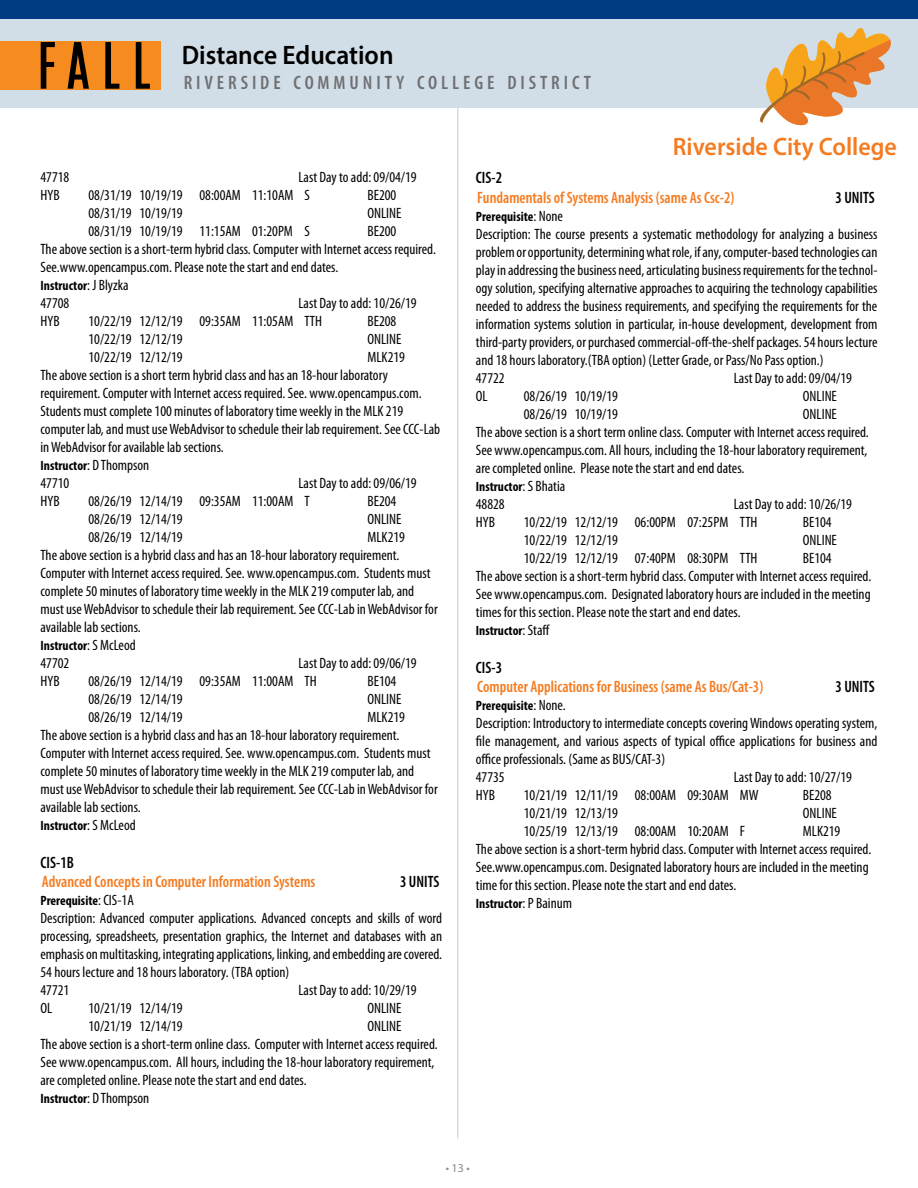
<style>
.page{position:relative;width:918px;height:1188px;background:#fff}
.page>*{position:absolute;margin:0;border:0;box-sizing:border-box;transform-origin:0 0}
.t1{font:600 26.85px "Myriad Pro";color:#000;scale:.95 1}
.t2{font:600 25.2px "Myriad Pro";color:#f47b20;scale:.95 1}
.t3{font:600 condensed 19.5px "Myriad Pro";letter-spacing:.2em;color:#6f7073}
.t4{font:600 condensed 16.5px "Myriad Pro";color:#f47b20;scale:.95 1}
.t5{font:600 condensed 16.5px "Myriad Pro";color:#000;scale:.95 1}
.t6{font:condensed 15px/18px "Myriad Pro";color:#000}
.t7{font:700 condensed 13.5px "Myriad Pro";color:#000}
.t8{font:12px "Myriad Pro";color:#888a8c}
.s1{font-weight:400;font-size:15px}
</style>
<div class="page">
<hr style="left:457px;top:84px;width:1px;height:1054px;background:#c7c8ca">
<div style="left:0;top:0;width:918px;height:108px;background:#d1dee7"></div>
<div style="left:0;top:0;width:918px;height:18px;background:#003c83"></div>
<svg style="left:760px;top:28px;width:131px;height:98px"></svg>
<div style="left:0;top:41px;width:160px;height:48px;background:#f68b1f"></div>
<svg style="left:41px;top:42px;width:109px;height:47px"></svg>
<h1 class="t1" style="left:182px;top:38px;width:225px">Distance Education</h1>
<h3 class="t3" style="left:184px;top:71px;width:409px">RIVERSIDE COMMUNITY COLLEGE DISTRICT</h3>
<h2 class="t2" style="left:673px;top:131px;width:237px">Riverside City College</h2>
<p class="t6" style="left:40px;top:168px;width:30px">47718</p>
<p class="t6" style="left:298px;top:168px;width:120px">Last Day to add: 09/04/19</p>
<p class="t6" style="left:40px;top:186px;width:21px">HYB</p>
<p class="t6" style="left:88px;top:186px;width:223px">08/31/19 10/19/19 08:00AM 11:10AM S</p>
<p class="t6" style="left:368px;top:186px;width:30px">BE200</p>
<p class="t6" style="left:88px;top:204px;width:96px">08/31/19 10/19/19</p>
<p class="t6" style="left:368px;top:204px;width:36px">ONLINE</p>
<p class="t6" style="left:88px;top:222px;width:223px">08/31/19 10/19/19 11:15AM 01:20PM S</p>
<p class="t6" style="left:40px;top:222px;width:397px;text-indent:327px">BE200<br>The above section is a short-term hybrid class. Computer with Internet access required.<br>See.www.opencampus.com. Please note the start and end dates.</p>
<p class="t7" style="left:40px;top:277px;width:90px">Instructor<span class="s1">: J Blyzka</span></p>
<p class="t6" style="left:41px;top:294px;width:30px">47708</p>
<p class="t6" style="left:299px;top:294px;width:120px">Last Day to add: 10/26/19</p>
<p class="t6" style="left:41px;top:312px;width:21px">HYB</p>
<p class="t6" style="left:89px;top:312px;width:235px">10/22/19 12/12/19 09:35AM 11:05AM TTH</p>
<p class="t6" style="left:368px;top:312px;width:30px">BE208</p>
<p class="t6" style="left:89px;top:330px;width:96px">10/22/19 12/12/19</p>
<p class="t6" style="left:368px;top:330px;width:36px">ONLINE</p>
<p class="t6" style="left:89px;top:348px;width:96px">10/22/19 12/12/19</p>
<p class="t6" style="left:41px;top:348px;width:401px;text-indent:327px">MLK219<br>The above section is a short term hybrid class and has an 18-hour laboratory requirement. Computer with Internet access required. See. www.opencampus.com.<br>Students must complete 100 minutes of laboratory time weekly in the MLK 219 computer lab, and must use WebAdvisor to schedule their lab requirement. See CCC-Lab in WebAdvisor for available lab sections.</p>
<p class="t7" style="left:40px;top:457px;width:110px">Instructor<span class="s1">: D Thompson</span></p>
<p class="t6" style="left:41px;top:474px;width:30px">47710</p>
<p class="t6" style="left:299px;top:474px;width:120px">Last Day to add: 09/06/19</p>
<p class="t6" style="left:41px;top:492px;width:21px">HYB</p>
<p class="t6" style="left:89px;top:492px;width:223px">08/26/19 12/14/19 09:35AM 11:00AM T</p>
<p class="t6" style="left:368px;top:492px;width:30px">BE204</p>
<p class="t6" style="left:89px;top:510px;width:96px">08/26/19 12/14/19</p>
<p class="t6" style="left:368px;top:510px;width:36px">ONLINE</p>
<p class="t6" style="left:89px;top:528px;width:96px">08/26/19 12/14/19</p>
<p class="t6" style="left:41px;top:528px;width:399px;text-indent:327px">MLK219<br>The above section is a hybrid class and has an 18-hour laboratory requirement.<br>Computer with Internet access required. See. www.opencampus.com. Students must complete 50 minutes of laboratory time weekly in the MLK 219 computer lab, and must use WebAdvisor to schedule their lab requirement. See CCC-Lab in WebAdvisor for available lab sections.</p>
<p class="t7" style="left:40px;top:637px;width:97px">Instructor<span class="s1">: S McLeod</span></p>
<p class="t6" style="left:41px;top:654px;width:30px">47702</p>
<p class="t6" style="left:299px;top:654px;width:120px">Last Day to add: 09/06/19</p>
<p class="t6" style="left:41px;top:672px;width:21px">HYB</p>
<p class="t6" style="left:89px;top:672px;width:230px">08/26/19 12/14/19 09:35AM 11:00AM TH</p>
<p class="t6" style="left:368px;top:672px;width:30px">BE104</p>
<p class="t6" style="left:89px;top:690px;width:96px">08/26/19 12/14/19</p>
<p class="t6" style="left:368px;top:690px;width:36px">ONLINE</p>
<p class="t6" style="left:89px;top:708px;width:96px">08/26/19 12/14/19</p>
<p class="t6" style="left:41px;top:708px;width:399px;text-indent:327px">MLK219<br>The above section is a hybrid class and has an 18-hour laboratory requirement.<br>Computer with Internet access required. See. www.opencampus.com. Students must complete 50 minutes of laboratory time weekly in the MLK 219 computer lab, and must use WebAdvisor to schedule their lab requirement. See CCC-Lab in WebAdvisor for available lab sections.</p>
<p class="t7" style="left:40px;top:817px;width:97px">Instructor<span class="s1">: S McLeod</span></p>
<p class="t5" style="left:40px;top:852px;width:37px">CIS-1B</p>
<p class="t4" style="left:42px;top:872px;width:289px">Advanced Concepts in Computer Information Systems</p>
<p class="t5" style="left:400px;top:872px;width:43px">3 UNITS</p>
<p class="t7" style="left:40px;top:893px;width:95px">Prerequisite<span class="s1">: CIS-1A</span></p>
<p class="t6" style="left:41px;top:909px;width:403px">Description: Advanced computer applications. Advanced concepts and skills of word processing, spreadsheets, presentation graphics, the Internet and databases with an emphasis on multitasking, integrating applications, linking, and embedding are covered.<br>54 hours lecture and 18 hours laboratory. (TBA option)<br>47721</p>
<p class="t6" style="left:299px;top:981px;width:120px">Last Day to add: 10/29/19</p>
<p class="t6" style="left:41px;top:999px;width:13px">OL</p>
<p class="t6" style="left:89px;top:999px;width:96px">10/21/19 12/14/19</p>
<p class="t6" style="left:368px;top:999px;width:36px">ONLINE</p>
<p class="t6" style="left:89px;top:1017px;width:96px">10/21/19 12/14/19</p>
<p class="t6" style="left:41px;top:1017px;width:399px;text-indent:327px">ONLINE<br>The above section is a short-term online class. Computer with Internet access required.<br>See www.opencampus.com. All hours, including the 18-hour laboratory requirement, are completed online. Please note the start and end dates.</p>
<p class="t7" style="left:40px;top:1091px;width:110px">Instructor<span class="s1">: D Thompson</span></p>
<p class="t5" style="left:476px;top:167px;width:29px">CIS-2</p>
<p class="t4" style="left:477px;top:187px;width:272px">Fundamentals of Systems Analysis (same As Csc-2)</p>
<p class="t5" style="left:835px;top:187px;width:43px">3 UNITS</p>
<p class="t7" style="left:476px;top:208px;width:89px">Prerequisite<span class="s1">: None</span></p>
<p class="t6" style="left:476px;top:225px;width:403px">Description: The course presents a systematic methodology for analyzing a business problem or opportunity, determining what role, if any, computer-based technologies can play in addressing the business need, articulating business requirements for the technol&shy;ogy solution, specifying alternative approaches to acquiring the technology capabilities needed to address the business requirements, and specifying the requirements for the information systems solution in particular, in-house development, development from third-party providers, or purchased commercial-off-the-shelf packages. 54 hours lecture and 18 hours laboratory.(TBA option) (Letter Grade, or Pass/No Pass option.)<br>47722</p>
<p class="t6" style="left:734px;top:369px;width:120px">Last Day to add: 09/04/19</p>
<p class="t6" style="left:476px;top:387px;width:13px">OL</p>
<p class="t6" style="left:524px;top:387px;width:96px">08/26/19 10/19/19</p>
<p class="t6" style="left:803px;top:387px;width:36px">ONLINE</p>
<p class="t6" style="left:524px;top:405px;width:96px">08/26/19 10/19/19</p>
<p class="t6" style="left:476px;top:405px;width:395px;text-indent:327px">ONLINE<br>The above section is a short term online class. Computer with Internet access required.<br>See www.opencampus.com. All hours, including the 18-hour laboratory requirement, are completed online. Please note the start and end dates.</p>
<p class="t7" style="left:476px;top:478px;width:91px">Instructor<span class="s1">: S Bhatia</span></p>
<p class="t6" style="left:476px;top:495px;width:30px">48828</p>
<p class="t6" style="left:734px;top:495px;width:120px">Last Day to add: 10/26/19</p>
<p class="t6" style="left:476px;top:513px;width:21px">HYB</p>
<p class="t6" style="left:524px;top:513px;width:235px">10/22/19 12/12/19 06:00PM 07:25PM TTH</p>
<p class="t6" style="left:803px;top:513px;width:30px">BE104</p>
<p class="t6" style="left:524px;top:531px;width:96px">10/22/19 12/12/19</p>
<p class="t6" style="left:803px;top:531px;width:36px">ONLINE</p>
<p class="t6" style="left:524px;top:549px;width:235px">10/22/19 12/12/19 07:40PM 08:30PM TTH</p>
<p class="t6" style="left:476px;top:549px;width:397px;text-indent:327px">BE104<br>The above section is a short-term hybrid class. Computer with Internet access required.<br>See www.opencampus.com. Designated laboratory hours are included in the meeting times for this section. Please note the start and end dates.</p>
<p class="t7" style="left:476px;top:622px;width:75px">Instructor<span class="s1">: Staff</span></p>
<p class="t5" style="left:476px;top:657px;width:29px">CIS-3</p>
<p class="t4" style="left:477px;top:677px;width:303px">Computer Applications for Business (same As Bus/Cat-3)</p>
<p class="t5" style="left:835px;top:677px;width:43px">3 UNITS</p>
<p class="t7" style="left:476px;top:697px;width:91px">Prerequisite<span class="s1">: None.</span></p>
<p class="t6" style="left:476px;top:714px;width:403px">Description: Introductory to intermediate concepts covering Windows operating system, file management, and various aspects of typical office applications for business and office professionals. (Same as BUS/CAT-3)<br>47735</p>
<p class="t6" style="left:734px;top:768px;width:120px">Last Day to add: 10/27/19</p>
<p class="t6" style="left:476px;top:786px;width:21px">HYB</p>
<p class="t6" style="left:524px;top:786px;width:236px">10/21/19 12/11/19 08:00AM 09:30AM MW</p>
<p class="t6" style="left:803px;top:786px;width:30px">BE208</p>
<p class="t6" style="left:524px;top:804px;width:96px">10/21/19 12/13/19</p>
<p class="t6" style="left:803px;top:804px;width:36px">ONLINE</p>
<p class="t6" style="left:524px;top:822px;width:223px">10/25/19 12/13/19 08:00AM 10:20AM F</p>
<p class="t6" style="left:476px;top:822px;width:397px;text-indent:327px">MLK219<br>The above section is a short-term hybrid class. Computer with Internet access required.<br>See.www.opencampus.com. Designated laboratory hours are included in the meeting time for this section. Please note the start and end dates.</p>
<p class="t7" style="left:476px;top:895px;width:98px">Instructor<span class="s1">: P Bainum</span></p>
<p class="t8" style="left:446px;top:1160px;width:26px">• 13 •</p>
</div>
